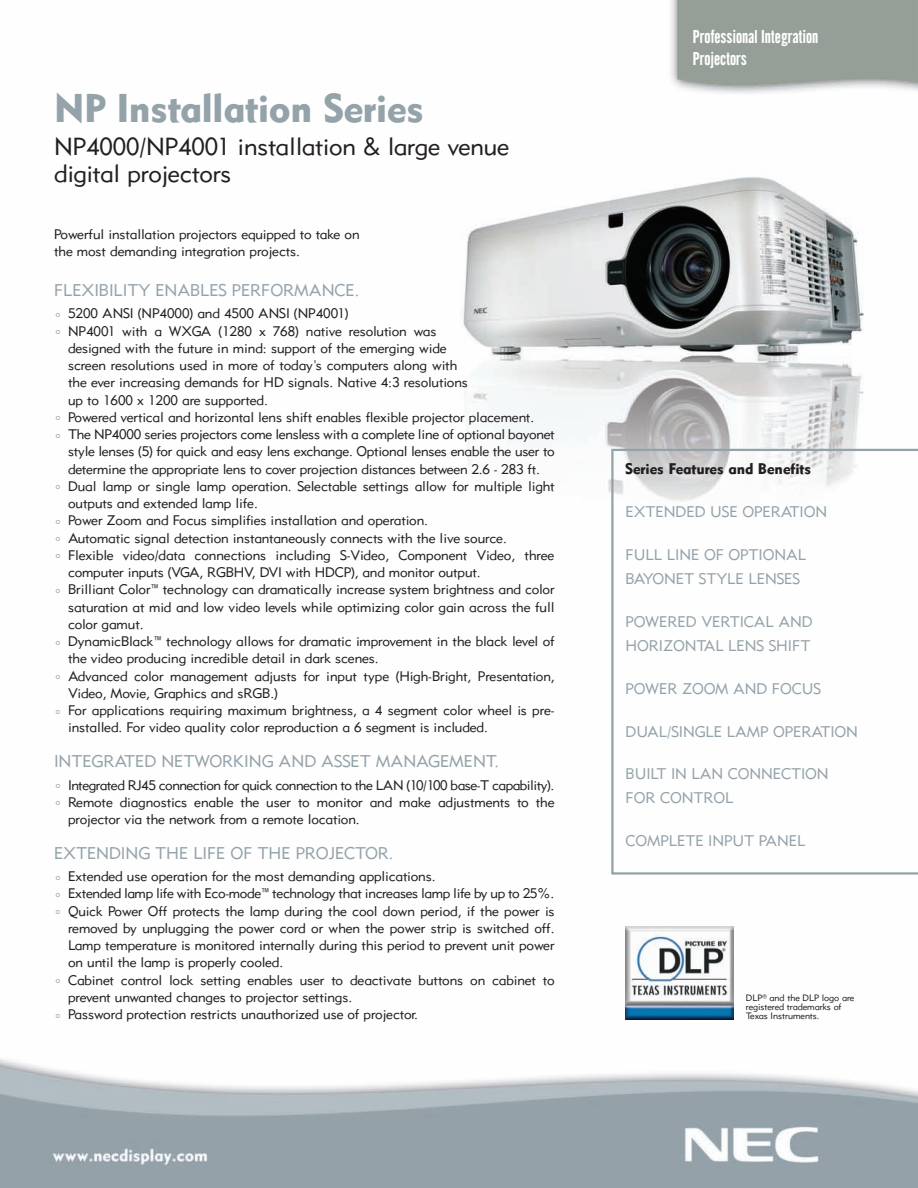
<style>
.page{position:relative;width:918px;height:1188px;background:#fff}
.page>*{position:absolute;margin:0;border:0;box-sizing:border-box;transform-origin:0 0}
.t1{font:39px "Cg Gothic No 3";color:#94a2aa}
.t2{font:24px/27px "Cg Gothic No 2";color:#231f20}
.t3{font:18px/21.8px "Cg Gothic No 1";color:#fff}
.t4{font:16.5px "Cg Gothic No 2";color:#94a2aa}
.t5{font:15px/24px "Cg Gothic No 2";color:#94a2aa}
.t6{font:15px "Cg Gothic No 3";color:#231f20}
.t7{font:13.5px/17.2px "Cg Gothic No 2";color:#231f20}
.t8{font:13.5px "Cg Gothic No 2";letter-spacing:-.03em;color:#231f20}
.t9{font:9px/9px "Cg Gothic No 2";color:#231f20}
.s1{color:#94a2aa}
</style>
<div class="page">
<img style="left:0;top:0;width:918px;height:1188px">
<svg style="left:611px;top:449px;width:307px;height:426px"></svg>
<img style="left:626px;top:927px;width:108px;height:92px">
<h1 class="t1" style="left:54px;top:86px;width:371px">NP Installation Series</h1>
<h2 class="t2" style="left:54px;top:133px;width:457px">NP4000/NP4001 installation &amp; large venue digital projectors</h2>
<p class="t7" style="left:54px;top:225px;width:307px">Powerful installation projectors equipped to take on the most demanding integration projects.</p>
<p class="t4" style="left:54px;top:280px;width:307px">FLEXIBILITY ENABLES PERFORMANCE.</p>
<p class="t7" style="left:54px;top:305px;width:296px"><span class="s1">°</span> 5200 ANSI (NP4000) and 4500 ANSI (NP4001)</p>
<p class="t7" style="left:54px;top:322px;width:384px"><span class="s1">°</span> NP4001 with a WXGA (1280 x 768) native resolution was</p>
<p class="t7" style="left:68px;top:340px;width:380px">designed with the future in mind: support of the emerging wide</p>
<p class="t7" style="left:68px;top:357px;width:391px">screen resolutions used in more of today's computers along with</p>
<p class="t7" style="left:68px;top:374px;width:401px">the ever increasing demands for HD signals. Native 4:3 resolutions</p>
<p class="t7" style="left:68px;top:391px;width:201px">up to 1600 x 1200 are supported.</p>
<p class="t7" style="left:54px;top:409px;width:482px"><span class="s1">°</span> Powered vertical and horizontal lens shift enables flexible projector placement.</p>
<p class="t7" style="left:54px;top:426px;width:502px"><span class="s1">°</span> The NP4000 series projectors come lensless with a complete line of optional bayonet</p>
<p class="t7" style="left:68px;top:443px;width:488px">style lenses (5) for quick and easy lens exchange. Optional lenses enable the user to</p>
<p class="t7" style="left:68px;top:460px;width:473px">determine the appropriate lens to cover projection distances between 2.6 - 283 ft.</p>
<p class="t7" style="left:54px;top:478px;width:502px"><span class="s1">°</span> Dual lamp or single lamp operation. Selectable settings allow for multiple light</p>
<p class="t7" style="left:68px;top:495px;width:191px">outputs and extended lamp life.</p>
<p class="t7" style="left:54px;top:512px;width:375px"><span class="s1">°</span> Power Zoom and Focus simplifies installation and operation.</p>
<p class="t7" style="left:54px;top:529px;width:454px"><span class="s1">°</span> Automatic signal detection instantaneously connects with the live source.</p>
<p class="t7" style="left:54px;top:547px;width:502px"><span class="s1">°</span> Flexible video/data connections including S-Video, Component Video, three</p>
<p class="t7" style="left:68px;top:564px;width:414px">computer inputs (VGA, RGBHV, DVI with HDCP), and monitor output.</p>
<p class="t7" style="left:54px;top:581px;width:502px"><span class="s1">°</span> Brilliant Color™ technology can dramatically increase system brightness and color</p>
<p class="t7" style="left:68px;top:598px;width:488px">saturation at mid and low video levels while optimizing color gain across the full</p>
<p class="t7" style="left:68px;top:616px;width:77px">color gamut.</p>
<p class="t7" style="left:54px;top:633px;width:502px"><span class="s1">°</span> DynamicBlack™ technology allows for dramatic improvement in the black level of</p>
<p class="t7" style="left:68px;top:650px;width:312px">the video producing incredible detail in dark scenes.</p>
<p class="t7" style="left:54px;top:667px;width:502px"><span class="s1">°</span> Advanced color management adjusts for input type (High-Bright, Presentation,</p>
<p class="t7" style="left:68px;top:685px;width:212px">Video, Movie, Graphics and sRGB.)</p>
<p class="t7" style="left:54px;top:702px;width:502px"><span class="s1">°</span> For applications requiring maximum brightness, a 4 segment color wheel is pre-</p>
<p class="t7" style="left:68px;top:719px;width:421px">installed. For video quality color reproduction a 6 segment is included.</p>
<p class="t4" style="left:54px;top:752px;width:447px">INTEGRATED NETWORKING AND ASSET MANAGEMENT.</p>
<p class="t8" style="left:54px;top:777px;width:502px"><span class="s1">°</span> Integrated RJ45 connection for quick connection to the LAN (10/100 base-T capability).</p>
<p class="t7" style="left:54px;top:794px;width:502px"><span class="s1">°</span> Remote diagnostics enable the user to monitor and make adjustments to the</p>
<p class="t7" style="left:68px;top:811px;width:293px">projector via the network from a remote location.</p>
<p class="t4" style="left:54px;top:843px;width:341px">EXTENDING THE LIFE OF THE PROJECTOR.</p>
<p class="t7" style="left:54px;top:868px;width:383px"><span class="s1">°</span> Extended use operation for the most demanding applications.</p>
<p class="t7" style="left:54px;top:885px;width:502px"><span class="s1">°</span> Extended lamp life with Eco-mode™ technology that increases lamp life by up to 25%.</p>
<p class="t7" style="left:54px;top:902px;width:502px"><span class="s1">°</span> Quick Power Off protects the lamp during the cool down period, if the power is</p>
<p class="t7" style="left:68px;top:920px;width:488px">removed by unplugging the power cord or when the power strip is switched off.</p>
<p class="t7" style="left:68px;top:937px;width:488px">Lamp temperature is monitored internally during this period to prevent unit power</p>
<p class="t7" style="left:68px;top:954px;width:217px">on until the lamp is properly cooled.</p>
<p class="t7" style="left:54px;top:971px;width:502px"><span class="s1">°</span> Cabinet control lock setting enables user to deactivate buttons on cabinet to</p>
<p class="t7" style="left:68px;top:989px;width:286px">prevent unwanted changes to projector settings.</p>
<p class="t7" style="left:54px;top:1006px;width:366px"><span class="s1">°</span> Password protection restricts unauthorized use of projector.</p>
<h3 class="t3" style="left:693px;top:26px;width:127px">Professional Integration<br>Projectors</h3>
<p class="t6" style="left:626px;top:460px;width:187px">Series Features and Benefits</p>
<p class="t5" style="left:626px;top:500px;width:203px">EXTENDED USE OPERATION</p>
<p class="t5" style="left:626px;top:543px;width:182px">FULL LINE OF OPTIONAL<br>BAYONET STYLE LENSES</p>
<p class="t5" style="left:626px;top:610px;width:189px">POWERED VERTICAL AND<br>HORIZONTAL LENS SHIFT</p>
<p class="t5" style="left:626px;top:676px;width:197px">POWER ZOOM AND FOCUS</p>
<p class="t5" style="left:626px;top:719px;width:234px">DUAL/SINGLE LAMP OPERATION</p>
<p class="t5" style="left:626px;top:762px;width:204px">BUILT IN LAN CONNECTION<br>FOR CONTROL</p>
<p class="t5" style="left:626px;top:829px;width:181px">COMPLETE INPUT PANEL</p>
<p class="t9" style="left:746px;top:994px;width:110px">DLP® and the DLP logo are registered trademarks of<br>Texas Instruments.</p>
</div>
